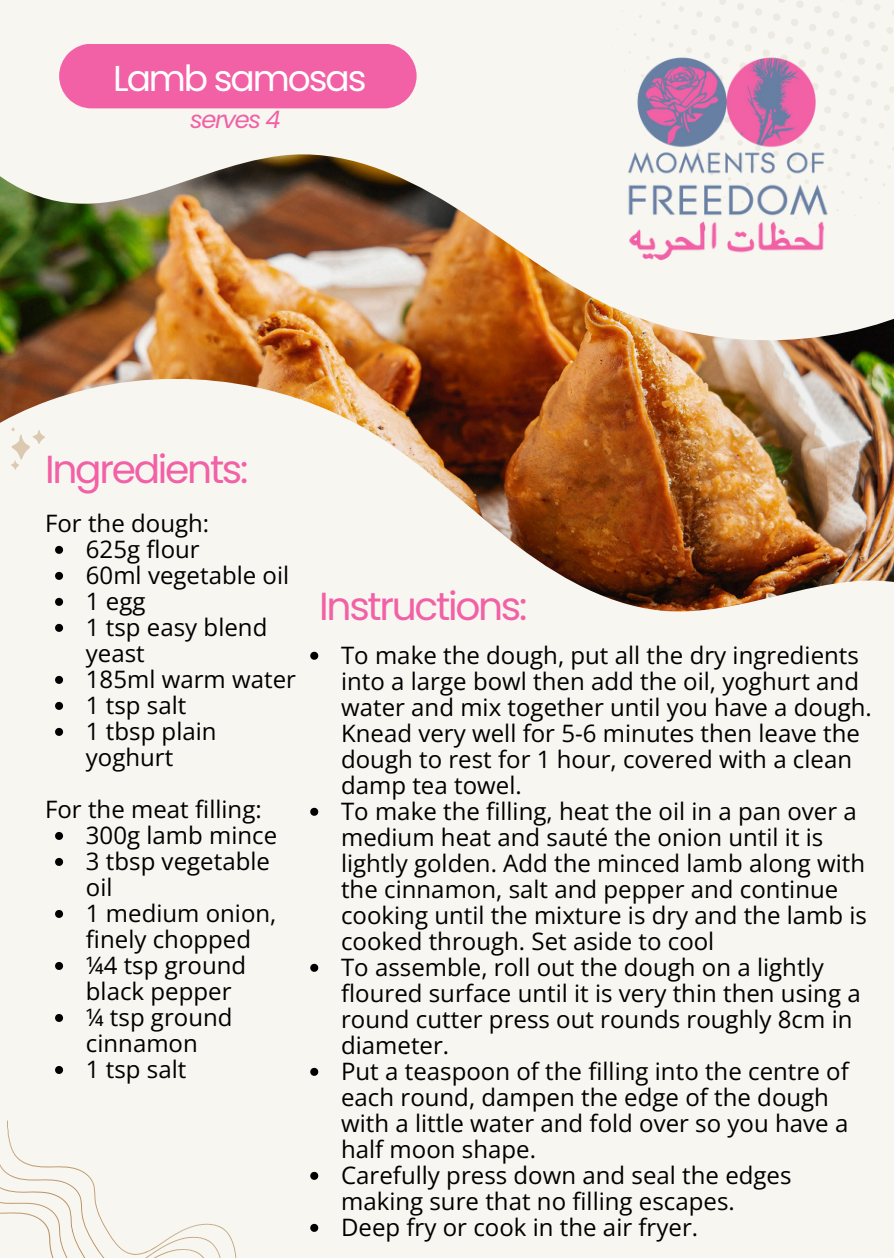
<style>
.page{position:relative;width:894px;height:1258px;background:#fff}
.page>*{position:absolute;margin:0;border:0;box-sizing:border-box;transform-origin:0 0}
.t1{font:39px "Poppins";letter-spacing:-.06em;color:#f260a6}
.t2{font:36px "Poppins";letter-spacing:-.06em;color:#fff}
.t3{font:24px/26.1px "Open Sans";color:#000}
.t4{font:italic 24px "Poppins";letter-spacing:-.06em;color:#f260a6}
</style>
<div class="page">
<div style="left:0;top:0;width:893px;height:1258px;background:#f7f6f0"></div>
<img style="left:0;top:71px;width:893px;height:609px">
<svg style="left:622px;top:0;width:271px;height:236px"></svg>
<div style="left:59px;top:44px;width:357px;height:64px;background:#f260a6"></div>
<svg style="left:0;top:1120px;width:237px;height:138px"></svg>
<svg style="left:11px;top:427px;width:34px;height:43px"></svg>
<img style="left:574px;top:40px;width:304px;height:237px">
<svg style="left:55px;top:546px;width:8px;height:8px"></svg>
<svg style="left:55px;top:572px;width:8px;height:8px"></svg>
<svg style="left:55px;top:598px;width:8px;height:8px"></svg>
<svg style="left:55px;top:624px;width:8px;height:8px"></svg>
<svg style="left:55px;top:676px;width:8px;height:8px"></svg>
<svg style="left:55px;top:702px;width:8px;height:8px"></svg>
<svg style="left:55px;top:728px;width:8px;height:8px"></svg>
<svg style="left:55px;top:832px;width:8px;height:8px"></svg>
<svg style="left:55px;top:858px;width:8px;height:8px"></svg>
<svg style="left:55px;top:910px;width:8px;height:8px"></svg>
<svg style="left:55px;top:962px;width:8px;height:8px"></svg>
<svg style="left:55px;top:1014px;width:8px;height:8px"></svg>
<svg style="left:55px;top:1066px;width:8px;height:8px"></svg>
<svg style="left:310px;top:652px;width:8px;height:8px"></svg>
<svg style="left:310px;top:808px;width:8px;height:8px"></svg>
<svg style="left:310px;top:964px;width:8px;height:8px"></svg>
<svg style="left:310px;top:1068px;width:8px;height:8px"></svg>
<svg style="left:310px;top:1172px;width:8px;height:8px"></svg>
<svg style="left:310px;top:1224px;width:8px;height:8px"></svg>
<h1 class="t2" style="left:113px;top:53px;width:255px">Lamb samosas</h1>
<p class="t4" style="left:190px;top:103px;width:92px">serves 4</p>
<p class="t1" style="left:45px;top:442px;width:205px">Ingredients:</p>
<p class="t3" style="left:45px;top:509px;width:166px">For the dough:</p>
<p class="t3" style="left:86px;top:535px;width:115px">625g flour</p>
<h1 class="t3" style="left:86px;top:561px;width:205px">60ml vegetable oil</h1>
<h1 class="t3" style="left:86px;top:587px;width:61px">1 egg</h1>
<p class="t3" style="left:86px;top:613px;width:183px">1 tsp easy blend yeast</p>
<p class="t3" style="left:86px;top:665px;width:211px">185ml warm water</p>
<p class="t3" style="left:86px;top:691px;width:102px">1 tsp salt</p>
<p class="t3" style="left:86px;top:717px;width:132px">1 tbsp plain yoghurt</p>
<p class="t3" style="left:45px;top:795px;width:218px">For the meat filling:</p>
<p class="t3" style="left:86px;top:821px;width:193px">300g lamb mince</p>
<p class="t3" style="left:86px;top:847px;width:185px">3 tbsp vegetable oil</p>
<p class="t3" style="left:86px;top:899px;width:192px">1 medium onion, finely chopped</p>
<p class="t3" style="left:86px;top:951px;width:162px">¼4 tsp ground black pepper</p>
<p class="t3" style="left:86px;top:1003px;width:148px">¼ tsp ground cinnamon</p>
<p class="t3" style="left:86px;top:1055px;width:102px">1 tsp salt</p>
<p class="t1" style="left:319px;top:578px;width:210px">Instructions:</p>
<p class="t3" style="left:341px;top:641px;width:532px">To make the dough, put all the dry ingredients into a large bowl then add the oil, yoghurt and water and mix together until you have a dough.<br>Knead very well for 5-6 minutes then leave the dough to rest for 1 hour, covered with a clean damp tea towel.</p>
<p class="t3" style="left:341px;top:797px;width:527px">To make the filling, heat the oil in a pan over a medium heat and sauté the onion until it is lightly golden. Add the minced lamb along with the cinnamon, salt and pepper and continue cooking until the mixture is dry and the lamb is cooked through. Set aside to cool</p>
<p class="t3" style="left:341px;top:953px;width:521px">To assemble, roll out the dough on a lightly floured surface until it is very thin then using a round cutter press out rounds roughly 8cm in diameter.</p>
<p class="t3" style="left:341px;top:1057px;width:509px">Put a teaspoon of the filling into the centre of each round, dampen the edge of the dough with a little water and fold over so you have a half moon shape.</p>
<p class="t3" style="left:341px;top:1161px;width:452px">Carefully press down and seal the edges making sure that no filling escapes.</p>
<p class="t3" style="left:341px;top:1213px;width:358px">Deep fry or cook in the air fryer.</p>
</div>
